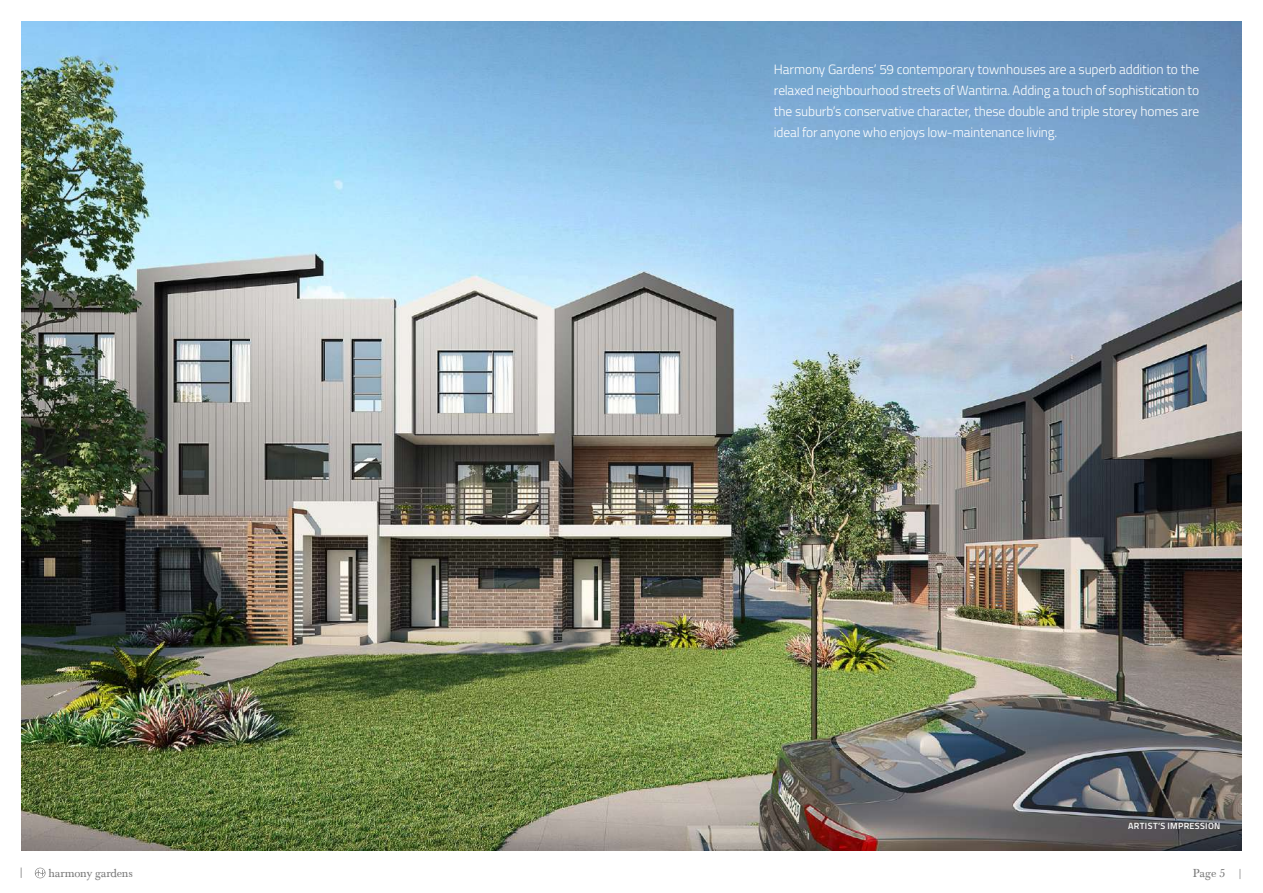
<style>
.page{position:relative;width:1263px;height:893px;background:#fff}
.page>*{position:absolute;margin:0;border:0;box-sizing:border-box;transform-origin:0 0}
.t1{font:300 13.5px/21px "Titillium";letter-spacing:-.015em;color:#fff;text-align:justify}
.t2{font:12px "Baskerville";letter-spacing:-.01em;color:#787878}
.t3{font:12px "DIN Cond";color:#787878}
.t4{font:600 9px "Titillium";letter-spacing:.035em;color:#fff}
</style>
<div class="page">
<img style="left:21px;top:21px;width:1221px;height:829px">
<svg style="left:35px;top:868px;width:10px;height:10px"></svg>
<p class="t1" style="left:774px;top:58px;width:427px">Harmony Gardens’ 59 contemporary townhouses are a superb addition to the relaxed neighbourhood streets of Wantirna. Adding a touch of sophistication to the suburb’s conservative character, these double and triple storey homes are ideal for anyone who enjoys low-maintenance living.</p>
<p class="t4" style="left:1128px;top:819px;width:94px">ARTIST’S IMPRESSION</p>
<p class="t3" style="left:20px;top:866px;width:5px">|</p>
<p class="t2" style="left:49px;top:864px;width:86px">harmony gardens</p>
<p class="t2" style="left:1193px;top:864px;width:52px">Page 5 |</p>
</div>
